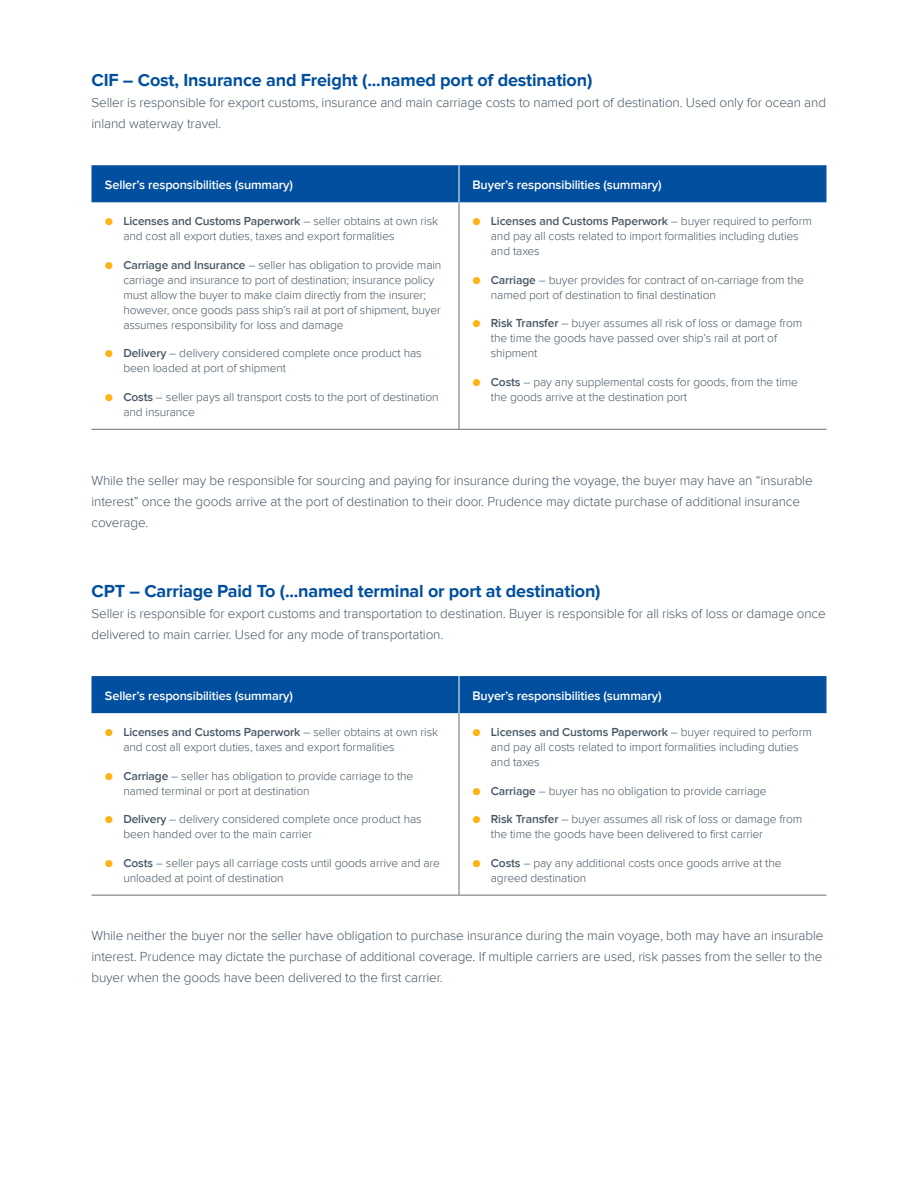
<style>
.page{position:relative;width:918px;height:1188px;background:#fff}
.page>*{position:absolute;margin:0;border:0;box-sizing:border-box;transform-origin:0 0}
.t1{font:700 18px "Proxima Nova";letter-spacing:-.01em;color:#014f9e}
.t2{font:300 13.5px/21px "Proxima Nova";letter-spacing:-.01em;color:#475865}
.t3{font:600 12.75px "Proxima Nova";letter-spacing:-.01em;color:#fff}
.t4{font:300 12px/15px "Proxima Nova";letter-spacing:-.01em;color:#475865}
.s1{color:#fbb416}
.s2{font-weight:600}
</style>
<div class="page">
<div style="left:91px;top:165px;width:736px;height:37px;background:#014f9e"></div>
<hr style="left:459px;top:202px;width:1px;height:227px;background:#6c6d70">
<hr style="left:91px;top:429px;width:368px;height:1px;background:#6c6d70">
<hr style="left:459px;top:429px;width:368px;height:1px;background:#6c6d70">
<hr style="left:459px;top:165px;width:1px;height:37px;background:#fff">
<div style="left:91px;top:676px;width:736px;height:37px;background:#014f9e"></div>
<hr style="left:459px;top:713px;width:1px;height:182px;background:#6c6d70">
<hr style="left:91px;top:895px;width:368px;height:1px;background:#6c6d70">
<hr style="left:459px;top:895px;width:368px;height:1px;background:#6c6d70">
<hr style="left:459px;top:676px;width:1px;height:37px;background:#fff">
<h1 class="t1" style="left:91px;top:70px;width:502px">CIF – Cost, Insurance and Freight (...named port of destination)</h1>
<p class="t2" style="left:91px;top:92px;width:736px">Seller is responsible for export customs, insurance and main carriage costs to named port of destination. Used only for ocean and inland waterway travel.</p>
<p class="t3" style="left:105px;top:177px;width:189px">Seller’s responsibilities (summary)</p>
<p class="t3" style="left:473px;top:177px;width:191px">Buyer’s responsibilities (summary)</p>
<p class="t4" style="left:123px;top:214px;width:316px;text-indent:-18px"><span class="s1">●</span> <span class="s2">Licenses and Customs Paperwork</span> – seller obtains at own risk and cost all export duties, taxes and export formalities</p>
<p class="t4" style="left:123px;top:257px;width:320px;text-indent:-18px"><span class="s1">●</span> <span class="s2">Carriage and Insurance</span> – seller has obligation to provide main carriage and insurance to port of destination; insurance policy must allow the buyer to make claim directly from the insurer; however, once goods pass ship’s rail at port of shipment, buyer assumes responsibility for loss and damage</p>
<p class="t4" style="left:123px;top:346px;width:300px;text-indent:-18px"><span class="s1">●</span> <span class="s2">Delivery</span> – delivery considered complete once product has been loaded at port of shipment</p>
<p class="t4" style="left:123px;top:389px;width:317px;text-indent:-18px"><span class="s1">●</span> <span class="s2">Costs</span> – seller pays all transport costs to the port of destination and insurance</p>
<p class="t4" style="left:491px;top:214px;width:323px;text-indent:-18px"><span class="s1">●</span> <span class="s2">Licenses and Customs Paperwork</span> – buyer required to perform and pay all costs related to import formalities including duties and taxes</p>
<p class="t4" style="left:491px;top:272px;width:315px;text-indent:-18px"><span class="s1">●</span> <span class="s2">Carriage</span> – buyer provides for contract of on-carriage from the named port of destination to final destination</p>
<p class="t4" style="left:491px;top:316px;width:313px;text-indent:-18px"><span class="s1">●</span> <span class="s2">Risk Transfer</span> – buyer assumes all risk of loss or damage from the time the goods have passed over ship’s rail at port of shipment</p>
<p class="t4" style="left:491px;top:374px;width:309px;text-indent:-18px"><span class="s1">●</span> <span class="s2">Costs</span> – pay any supplemental costs for goods, from the time the goods arrive at the destination port</p>
<p class="t2" style="left:91px;top:470px;width:723px">While the seller may be responsible for sourcing and paying for insurance during the voyage, the buyer may have an “insurable interest” once the goods arrive at the port of destination to their door. Prudence may dictate purchase of additional insurance coverage.</p>
<h1 class="t1" style="left:91px;top:580px;width:511px">CPT – Carriage Paid To (...named terminal or port at destination)</h1>
<p class="t2" style="left:91px;top:603px;width:736px">Seller is responsible for export customs and transportation to destination. Buyer is responsible for all risks of loss or damage once delivered to main carrier. Used for any mode of transportation.</p>
<p class="t3" style="left:105px;top:688px;width:189px">Seller’s responsibilities (summary)</p>
<p class="t3" style="left:473px;top:688px;width:191px">Buyer’s responsibilities (summary)</p>
<p class="t4" style="left:123px;top:725px;width:316px;text-indent:-18px"><span class="s1">●</span> <span class="s2">Licenses and Customs Paperwork</span> – seller obtains at own risk and cost all export duties, taxes and export formalities</p>
<p class="t4" style="left:123px;top:768px;width:292px;text-indent:-18px"><span class="s1">●</span> <span class="s2">Carriage</span> – seller has obligation to provide carriage to the named terminal or port at destination</p>
<p class="t4" style="left:123px;top:812px;width:300px;text-indent:-18px"><span class="s1">●</span> <span class="s2">Delivery</span> – delivery considered complete once product has been handed over to the main carrier</p>
<p class="t4" style="left:123px;top:855px;width:318px;text-indent:-18px"><span class="s1">●</span> <span class="s2">Costs</span> – seller pays all carriage costs until goods arrive and are unloaded at point of destination</p>
<p class="t4" style="left:491px;top:725px;width:322px;text-indent:-18px"><span class="s1">●</span> <span class="s2">Licenses and Customs Paperwork</span> – buyer required to perform and pay all costs related to import formalities including duties and taxes</p>
<p class="t4" style="left:472px;top:783px;width:296px"><span class="s1">●</span> <span class="s2">Carriage</span> – buyer has no obligation to provide carriage</p>
<p class="t4" style="left:491px;top:812px;width:313px;text-indent:-18px"><span class="s1">●</span> <span class="s2">Risk Transfer</span> – buyer assumes all risk of loss or damage from the time the goods have been delivered to first carrier</p>
<p class="t4" style="left:491px;top:855px;width:292px;text-indent:-18px"><span class="s1">●</span> <span class="s2">Costs</span> – pay any additional costs once goods arrive at the agreed destination</p>
<p class="t2" style="left:91px;top:925px;width:733px;text-align:justify">While neither the buyer nor the seller have obligation to purchase insurance during the main voyage, both may have an insurable interest. Prudence may dictate the purchase of additional coverage. If multiple carriers are used, risk passes from the seller to the buyer when the goods have been delivered to the first carrier.</p>
</div>
